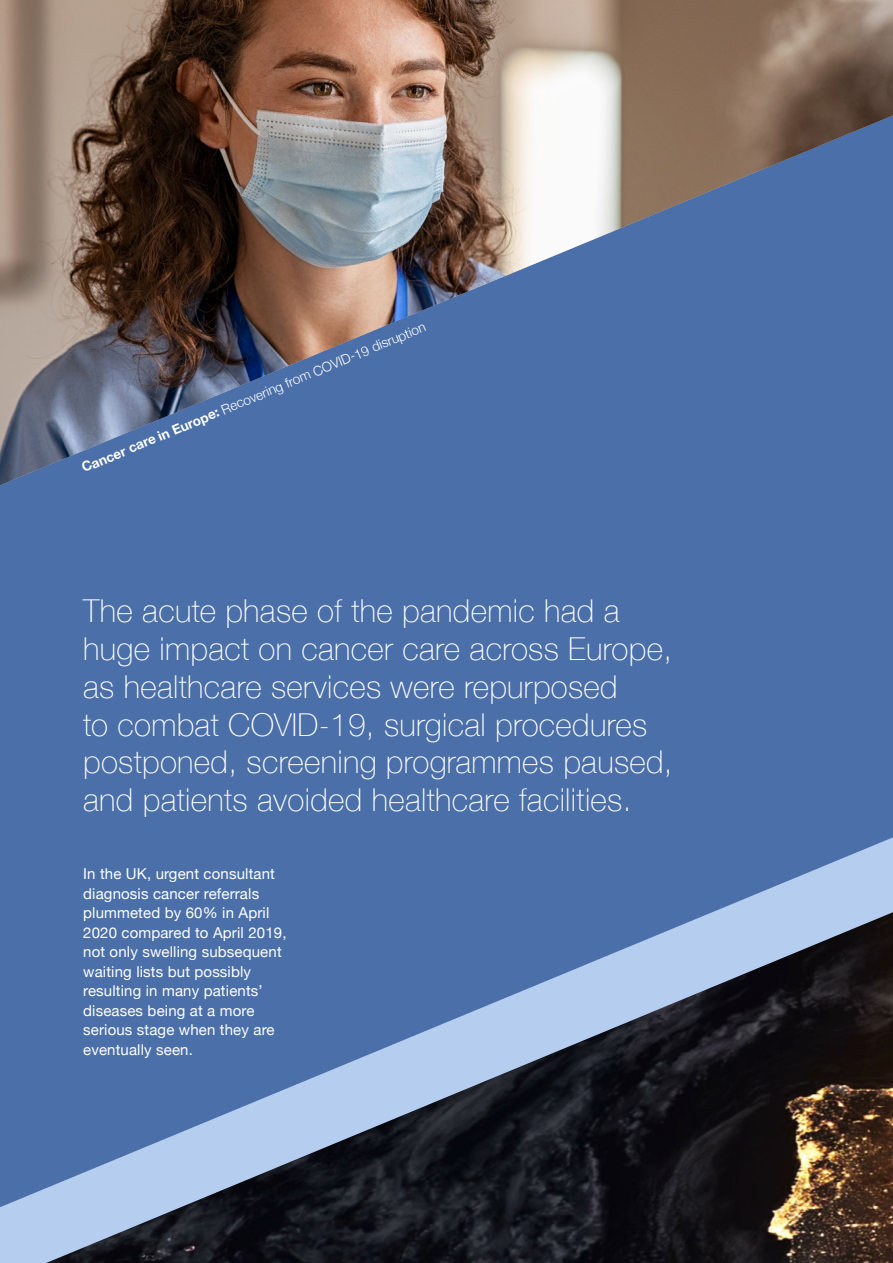
<style>
.page{position:relative;width:893px;height:1263px;background:#fff}
.page>*{position:absolute;margin:0;border:0;box-sizing:border-box;transform-origin:0 0}
.t1{font:100 31.5px/37.8px "Helvetica Neue";letter-spacing:.01em;color:#fff}
.t2{font:15px/19.5px "Helvetica Neue";letter-spacing:.01em;color:#fff}
.t3{font:300 13.5px "Helvetica Neue";color:#fff}
.s1{font-weight:700}
</style>
<div class="page">
<div style="left:0;top:485px;width:893px;height:352px;background:#4b6fa9"></div>
<svg style="left:0;top:837px;width:893px;height:426px;background:#4c5f7f"></svg>
<img style="left:0;top:0;width:893px;height:485px">
<p class="t3" style="left:79px;top:460px;width:372px;rotate:-23deg"><sup>Canc</sup><span class="s1">er care in Europe:</span> Recovering from COVID-19 disruption</p>
<p class="t1" style="left:83px;top:591px;width:591px">The acute phase of the pandemic had a huge impact on cancer care across Europe, as healthcare services were repurposed<br>to combat COVID-19, surgical procedures postponed, screening programmes paused, and patients avoided healthcare facilities.</p>
<p class="t2" style="left:83px;top:865px;width:205px">In the UK, urgent consultant diagnosis cancer referrals plummeted by 60% in April<br>2020 compared to April 2019, not only swelling subsequent waiting lists but possibly resulting in many patients’ diseases being at a more serious stage when they are eventually seen.</p>
</div>
